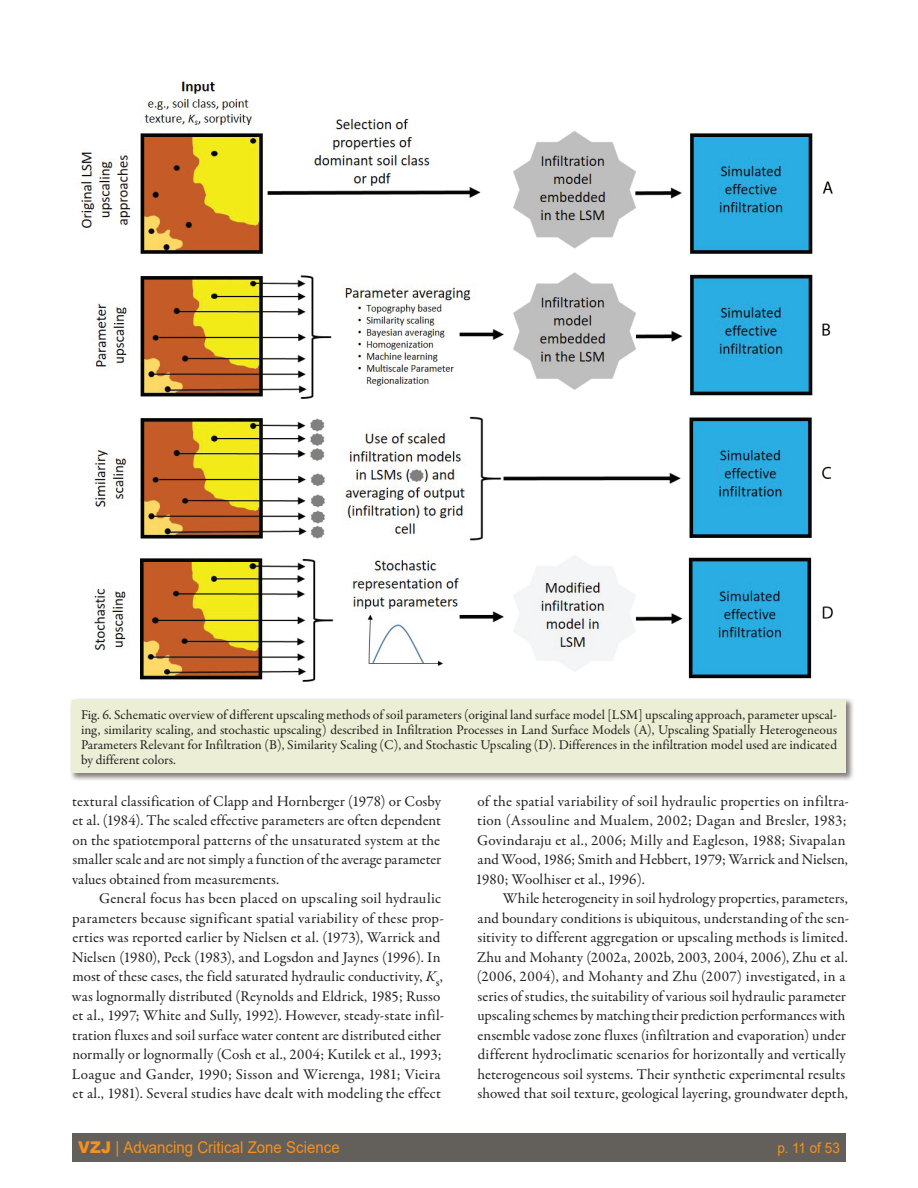
<style>
.page{position:relative;width:918px;height:1188px;background:#fff}
.page>*{position:absolute;margin:0;border:0;box-sizing:border-box;transform-origin:0 0}
.t1{font:16.2px "Arial";color:#f6901e;scale:.93 1}
.t2{font:15px/19.5px "Garamond Premr Pro";letter-spacing:.005em;color:#231f20}
.t3{font:14.55px "Arial";color:#f6901e;scale:.93 1}
.t4{font:13.5px/15px "Garamond Premr Pro";color:#231f20;text-align:justify}
.s1{font-style:italic}
.s2{font-weight:900}
</style>
<div class="page">
<div style="left:72px;top:1133px;width:774px;height:28px;background:#63605b"></div>
<img style="left:80px;top:81px;width:753px;height:601px">
<img style="left:71px;top:699px;width:782px;height:81px">
<div style="left:72px;top:700px;width:774px;height:73px;background:#eceed5"></div>
<p class="t4" style="left:81px;top:708px;width:758px">Fig. 6. Schematic overview of different upscaling methods of soil parameters (original land surface model [LSM] upscaling approach, parameter upscal&shy;ing, similarity scaling, and stochastic upscaling) described in Infiltration Processes in Land Surface Models (A), Upscaling Spatially Heterogeneous Parameters Relevant for Infiltration (B), Similarity Scaling (C), and Stochastic Upscaling (D). Differences in the infiltration model used are indicated by different colors.</p>
<p class="t2" style="left:72px;top:791px;width:371px;text-align:justify">textural classification of Clapp and Hornberger (1978) or Cosby et al. (1984). The scaled effective parameters are often dependent on the spatiotemporal patterns of the unsaturated system at the smaller scale and are not simply a function of the average parameter values obtained from measurements.</p>
<p class="t2" style="left:72px;top:889px;width:374px;text-indent:27px">General focus has been placed on upscaling soil hydraulic parameters because significant spatial variability of these prop&shy;erties was reported earlier by Nielsen et al. (1973), Warrick and Nielsen (1980), Peck (1983), and Logsdon and Jaynes (1996). In most of these cases, the field saturated hydraulic conductivity, <span class="s1">K</span><sub>s</sub>, was lognormally distributed (Reynolds and Eldrick, 1985; Russo et al., 1997; White and Sully, 1992). However, steady-state infil&shy;tration fluxes and soil surface water content are distributed either normally or lognormally (Cosh et al., 2004; Kutilek et al., 1993; Loague and Gander, 1990; Sisson and Wierenga, 1981; Vieira et al., 1981). Several studies have dealt with modeling the effect</p>
<p class="t2" style="left:476px;top:791px;width:375px">of the spatial variability of soil hydraulic properties on infiltra&shy;tion (Assouline and Mualem, 2002; Dagan and Bresler, 1983; Govindaraju et al., 2006; Milly and Eagleson, 1988; Sivapalan and Wood, 1986; Smith and Hebbert, 1979; Warrick and Nielsen, 1980; Woolhiser et al., 1996).</p>
<p class="t2" style="left:477px;top:889px;width:374px;text-indent:26px">While heterogeneity in soil hydrology properties, parameters, and boundary conditions is ubiquitous, understanding of the sen&shy;sitivity to different aggregation or upscaling methods is limited.<br>Zhu and Mohanty (2002a, 2002b, 2003, 2004, 2006), Zhu et al. (2006, 2004), and Mohanty and Zhu (2007) investigated, in a series of studies, the suitability of various soil hydraulic parameter upscaling schemes by matching their prediction performances with ensemble vadose zone fluxes (infiltration and evaporation) under different hydroclimatic scenarios for horizontally and vertically heterogeneous soil systems. Their synthetic experimental results showed that soil texture, geological layering, groundwater depth,</p>
<p class="t1" style="left:78px;top:1136px;width:283px"><span class="s2">VZJ</span> | Advancing Critical Zone Science</p>
<p class="t3" style="left:777px;top:1137px;width:69px">p. 11 of 53</p>
</div>
